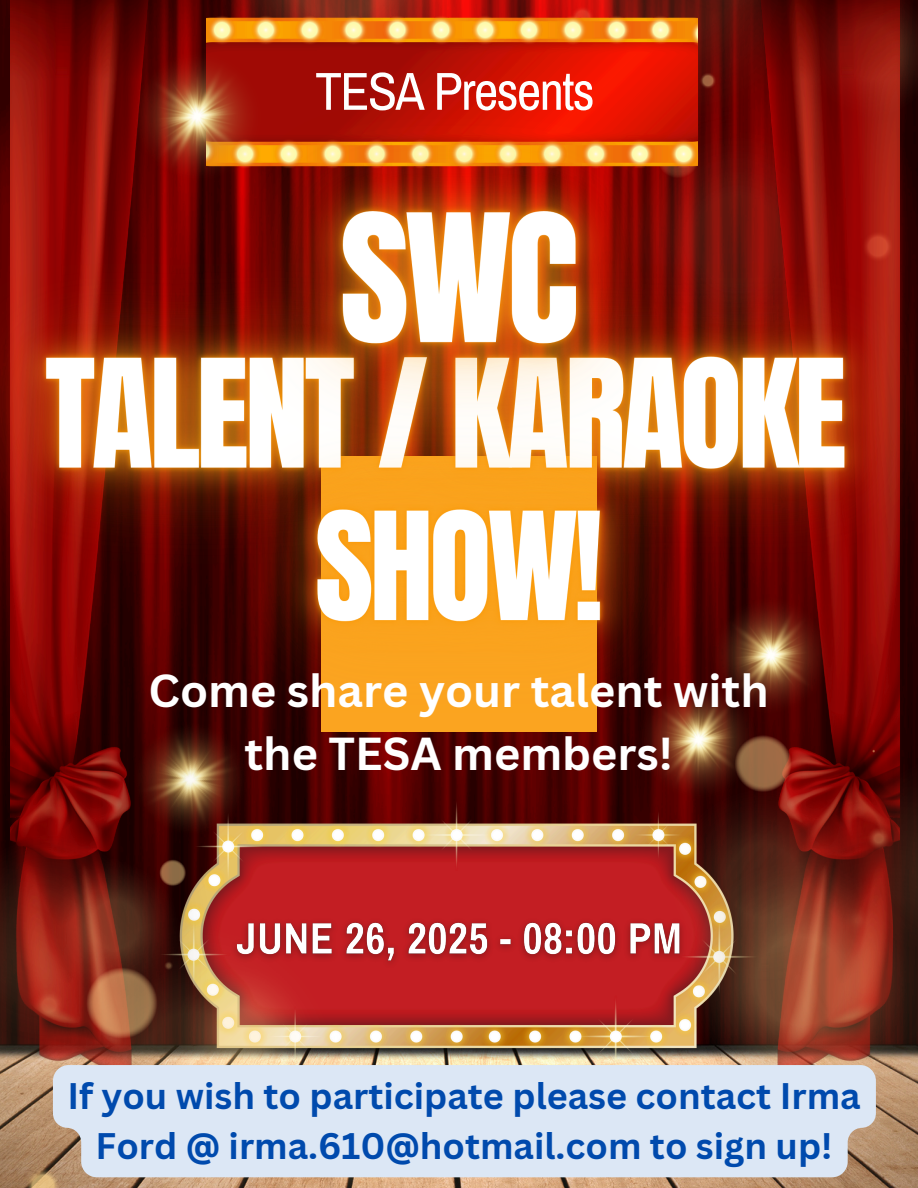
<style>
.page{position:relative;width:918px;height:1188px;background:#fff}
.page>*{position:absolute;margin:0;border:0;box-sizing:border-box;transform-origin:0 0}
.t1{font:53.55px "Archivo Narrow";letter-spacing:-.03em;color:#fff}
.t2{font:700 45px/63px "Canva Sans";color:#fff;text-align:center}
.t3{font:700 36px/49.5px "Canva Sans";color:#004aad;text-align:center}
</style>
<div class="page">
<img style="left:430px;top:833px;width:235px;height:232px">
<img style="left:772px;top:0;width:127px;height:735px">
<img style="left:772px;top:681px;width:60px;height:36px">
<img style="left:665px;top:735px;width:253px;height:453px">
<img style="left:430px;top:912px;width:262px;height:63px">
<img style="left:11px;top:0;width:133px;height:816px">
<img style="left:0;top:816px;width:430px;height:372px">
<img style="left:0;top:152px;width:918px;height:529px">
<img style="left:144px;top:595px;width:628px;height:238px">
<img style="left:137px;top:0;width:642px;height:595px">
<div style="left:53px;top:1065px;width:823px;height:112px;background:#dce7f5"></div>
<p class="t1" style="left:315px;top:63px;width:281px">TESA Presents</p>
<p class="t2" style="left:149px;top:658px;width:622px">Come share your talent with the TESA members!</p>
<p class="t3" style="left:67px;top:1071px;width:795px">If you wish to participate please contact Irma<br>Ford @ irma.610@hotmail.com to sign up!</p>
</div>
